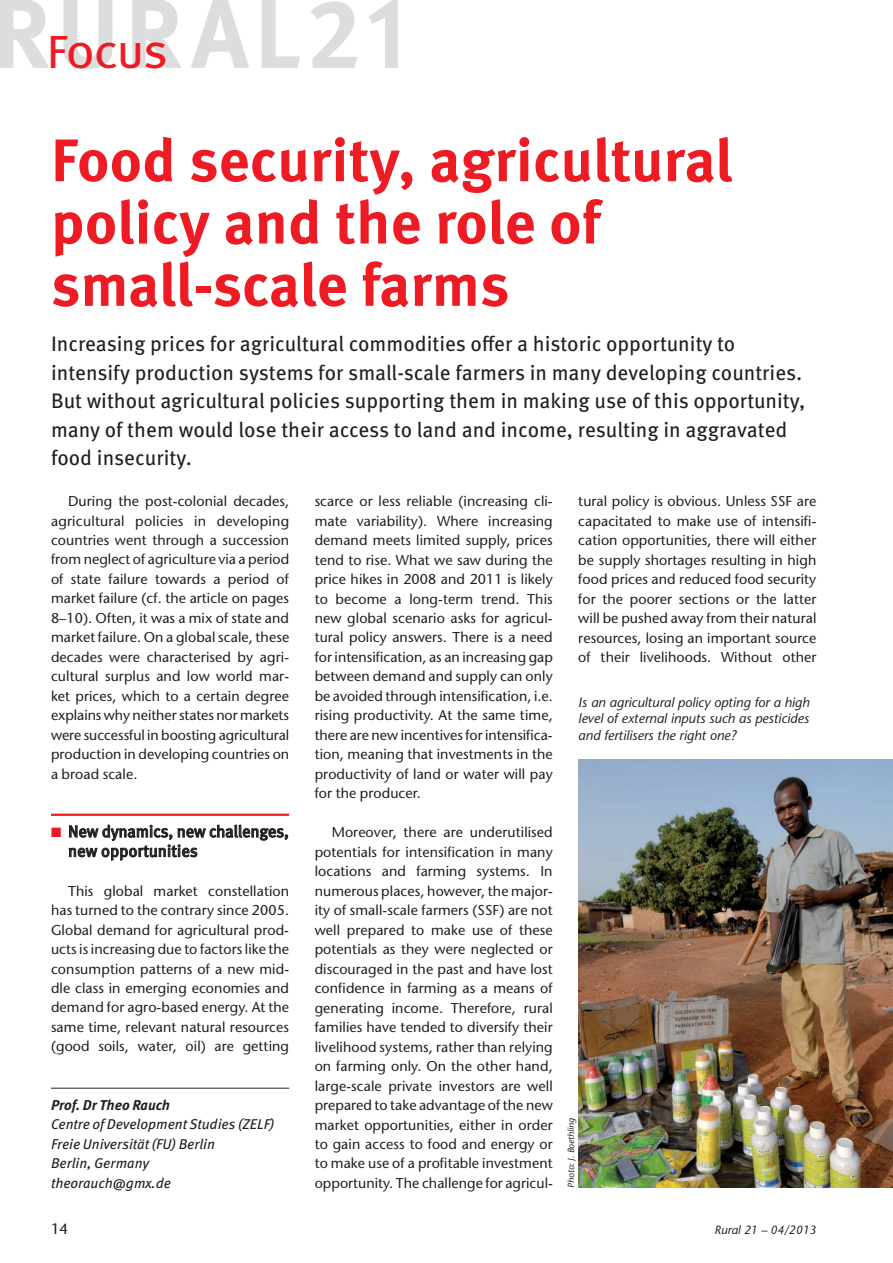
<style>
.page{position:relative;width:893px;height:1263px;background:#fff}
.page>*{position:absolute;margin:0;border:0;box-sizing:border-box;transform-origin:0 0}
.t1{font:700 60px/62.2px "Meta Pro";color:#ed1c24}
.t2{font:46.5px "Meta Pro";letter-spacing:-.04em;color:#ed1c24}
.t3{font:21px/28.5px "Meta Pro";letter-spacing:-.005em;color:#231f20}
.t4{font:16.5px/19.5px "Meta Pro";letter-spacing:-.015em;color:#231f20}
.t5{font:15px "Stone Sans";color:#231f20}
.t6{font:14.25px/19.5px "Stone Sans";letter-spacing:.005em;color:#231f20;text-align:justify}
.t7{font:italic 14.25px/19.5px "Meta Pro";color:#231f20}
.t8{font:italic 700 14.25px "Meta Pro";color:#231f20}
.t9{font:italic 13.5px/16.5px "Stone Sans";color:#231f20;text-align:justify}
.t10{font:italic 12px "Stone Sans";color:#231f20}
.t11{font:italic 9px "Stone Sans";color:#231f20}
.s1{color:#ed1c24}
</style>
<div class="page">
<svg style="left:63px;top:0;width:49px;height:69px"></svg>
<svg style="left:191px;top:0;width:58px;height:68px"></svg>
<svg style="left:262px;top:0;width:38px;height:68px"></svg>
<svg style="left:311px;top:1px;width:46px;height:67px"></svg>
<svg style="left:369px;top:0;width:29px;height:68px"></svg>
<svg style="left:0;top:0;width:49px;height:68px"></svg>
<svg style="left:132px;top:0;width:50px;height:68px"></svg>
<hr style="left:51px;top:814px;width:238px;height:2px;background:#ed1c24">
<svg style="left:69px;top:825px;width:219px;height:35px"></svg>
<hr style="left:51px;top:1088px;width:238px;height:1px;background:#231f20">
<img style="left:578px;top:759px;width:315px;height:429px">
<h2 class="t2" style="left:47px;top:22px;width:123px">Focus</h2>
<h1 class="t1" style="left:51px;top:131px;width:683px">Food security, agricultural policy and the role of small-scale farms</h1>
<p class="t3" style="left:51px;top:330px;width:756px">Increasing prices for agricultural commodities offer a historic opportunity to intensify production systems for small-scale farmers in many developing countries.<br>But without agricultural policies supporting them in making use of this opportunity, many of them would lose their access to land and income, resulting in aggravated food insecurity.</p>
<p class="t6" style="left:51px;top:491px;width:240px;text-indent:17px">During the post-colonial decades, agricultural policies in developing countries went through a succession from neglect of agriculture via a period of state failure towards a period of market failure (cf. the article on pages 8–10). Often, it was a mix of state and market failure. On a global scale, these decades were characterised by agri&shy;cultural surplus and low world mar&shy;ket prices, which to a certain degree explains why neither states nor markets were successful in boosting agricultural production in developing countries on a broad scale.</p>
<p class="t6" style="left:315px;top:491px;width:240px">scarce or less reliable (increasing cli&shy;mate variability). Where increasing demand meets limited supply, prices tend to rise. What we saw during the price hikes in 2008 and 2011 is likely to become a long-term trend. This new global scenario asks for agricul&shy;tural policy answers. There is a need for intensification, as an increasing gap between demand and supply can only be avoided through intensification, i.e. rising productivity. At the same time, there are new incentives for intensifica&shy;tion, meaning that investments in the productivity of land or water will pay for the producer.</p>
<p class="t6" style="left:315px;top:822px;width:240px;text-indent:17px">Moreover, there are underutilised potentials for intensification in many locations and farming systems. In numerous places, however, the major&shy;ity of small-scale farmers (SSF) are not well prepared to make use of these potentials as they were neglected or discouraged in the past and have lost confidence in farming as a means of generating income. Therefore, rural families have tended to diversify their livelihood systems, rather than relying on farming only. On the other hand, large-scale private investors are well prepared to take advantage of the new market opportunities, either in order to gain access to food and energy or to make use of a profitable investment opportunity. The challenge for agricul-</p>
<p class="t6" style="left:578px;top:492px;width:240px">tural policy is obvious. Unless SSF are capacitated to make use of intensifi&shy;cation opportunities, there will either be supply shortages resulting in high food prices and reduced food security for the poorer sections or the latter will be pushed away from their natural resources, losing an important source of their livelihoods. Without other</p>
<p class="t9" style="left:578px;top:694px;width:233px">Is an agricultural policy opting for a high level of external inputs such as pesticides and fertilisers the right one?</p>
<p class="t4" style="left:68px;top:822px;width:222px;text-indent:-17px"><span class="s1">■</span> New dynamics, new challenges, new opportunities</p>
<p class="t6" style="left:51px;top:881px;width:240px;text-indent:17px">This global market constellation has turned to the contrary since 2005.<br>Global demand for agricultural prod&shy;ucts is increasing due to factors like the consumption patterns of a new mid&shy;dle class in emerging economies and demand for agro-based energy. At the same time, relevant natural resources (good soils, water, oil) are getting</p>
<p class="t8" style="left:51px;top:1096px;width:121px">Prof. Dr Theo Rauch</p>
<p class="t7" style="left:51px;top:1115px;width:225px">Centre of Development Studies (ZELF)<br>Freie Universität (FU) Berlin<br>Berlin, Germany<br>theorauch@gmx.de</p>
<p class="t11" style="left:566px;top:1188px;width:71px;rotate:-90deg">Photo: J. Boethling</p>
<p class="t5" style="left:51px;top:1220px;width:19px">14</p>
<p class="t10" style="left:715px;top:1222px;width:103px">Rural 21 – 04/2013</p>
</div>
